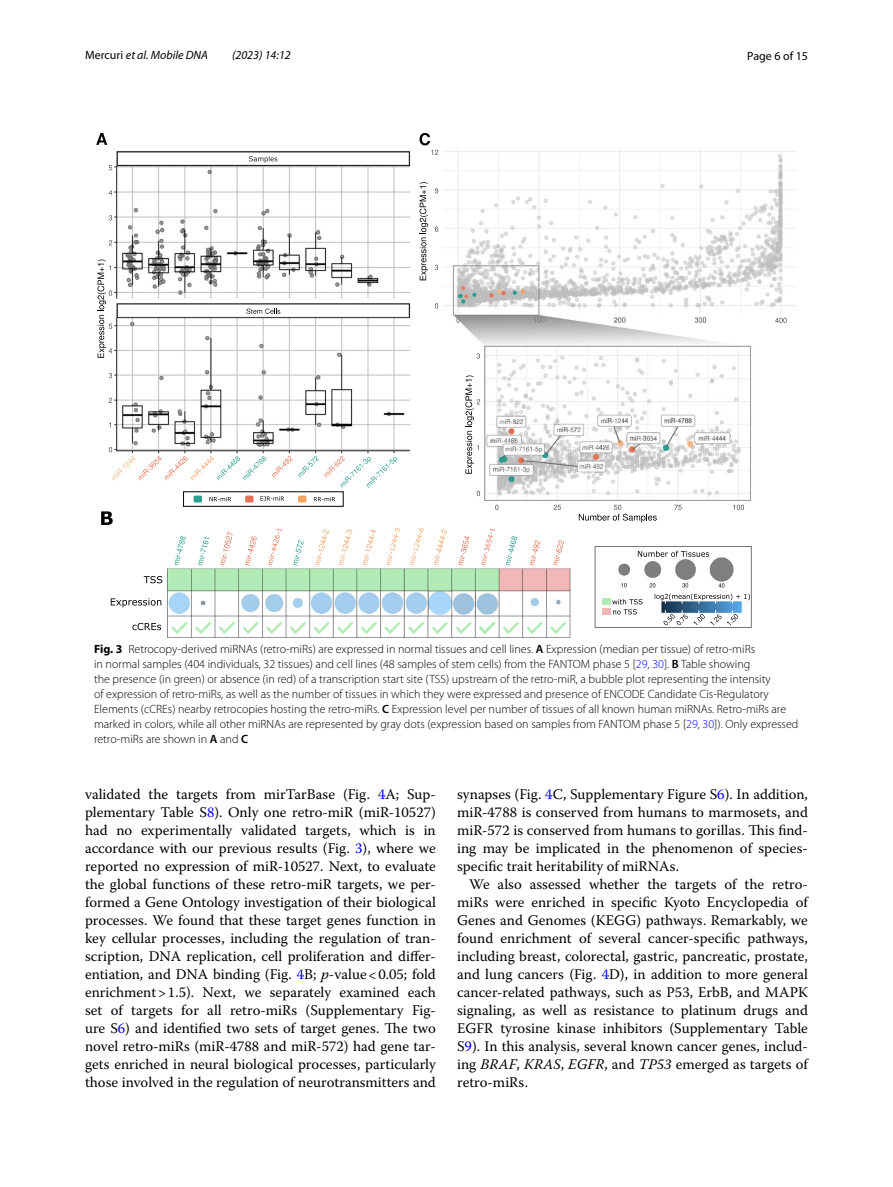
<style>
.page{position:relative;width:893px;height:1187px;background:#fff}
.page>*{position:absolute;margin:0;border:0;box-sizing:border-box;transform-origin:0 0}
.t1{font:14.7px/18px "Warnock Pro";color:#000;text-align:justify}
.t2{font:300 12px/15px "Myriad Pro";color:#000}
.t3{font:italic 12px "Myriad Pro";color:#000}
.t4{font:12px "Myriad Pro";color:#000}
.s1{font-style:normal}
.s2{font-weight:700}
.s3{font-weight:600}
.s4{color:#00f}
.s5{font-style:italic}
</style>
<div class="page">
<img style="left:114px;top:149px;width:683px;height:488px">
<svg style="left:246px;top:308px;width:34px;height:6px"></svg>
<svg style="left:268px;top:528px;width:14px;height:37px"></svg>
<svg style="left:387px;top:527px;width:13px;height:38px"></svg>
<svg style="left:410px;top:528px;width:14px;height:37px"></svg>
<svg style="left:481px;top:528px;width:14px;height:37px"></svg>
<svg style="left:174px;top:536px;width:12px;height:29px"></svg>
<svg style="left:530px;top:540px;width:10px;height:25px"></svg>
<svg style="left:554px;top:540px;width:10px;height:25px"></svg>
<svg style="left:198px;top:537px;width:11px;height:28px"></svg>
<svg style="left:221px;top:531px;width:12px;height:34px"></svg>
<svg style="left:245px;top:536px;width:12px;height:29px"></svg>
<svg style="left:293px;top:540px;width:11px;height:25px"></svg>
<svg style="left:316px;top:529px;width:13px;height:36px"></svg>
<svg style="left:339px;top:529px;width:13px;height:36px"></svg>
<svg style="left:363px;top:529px;width:13px;height:36px"></svg>
<svg style="left:434px;top:529px;width:13px;height:36px"></svg>
<svg style="left:458px;top:536px;width:12px;height:29px"></svg>
<svg style="left:506px;top:536px;width:11px;height:29px"></svg>
<svg style="left:111px;top:598px;width:50px;height:9px"></svg>
<svg style="left:144px;top:576px;width:18px;height:7px"></svg>
<svg style="left:132px;top:623px;width:29px;height:7px"></svg>
<svg style="left:169px;top:619px;width:400px;height:17px"></svg>
<svg style="left:272px;top:456px;width:125px;height:32px"></svg>
<svg style="left:109px;top:240px;width:3px;height:5px"></svg>
<svg style="left:109px;top:215px;width:3px;height:5px"></svg>
<svg style="left:109px;top:190px;width:3px;height:5px"></svg>
<svg style="left:109px;top:165px;width:3px;height:5px"></svg>
<svg style="left:109px;top:447px;width:157px;height:33px"></svg>
<svg style="left:109px;top:397px;width:3px;height:6px"></svg>
<svg style="left:109px;top:373px;width:3px;height:5px"></svg>
<svg style="left:97px;top:259px;width:15px;height:99px"></svg>
<svg style="left:435px;top:303px;width:3px;height:5px"></svg>
<svg style="left:435px;top:265px;width:3px;height:5px"></svg>
<svg style="left:435px;top:226px;width:3px;height:6px"></svg>
<svg style="left:435px;top:188px;width:3px;height:5px"></svg>
<svg style="left:775px;top:317px;width:12px;height:6px"></svg>
<svg style="left:420px;top:182px;width:8px;height:98px"></svg>
<svg style="left:477px;top:491px;width:3px;height:5px"></svg>
<svg style="left:477px;top:353px;width:3px;height:5px"></svg>
<svg style="left:495px;top:504px;width:3px;height:6px"></svg>
<svg style="left:553px;top:504px;width:8px;height:6px"></svg>
<svg style="left:674px;top:504px;width:8px;height:6px"></svg>
<svg style="left:733px;top:504px;width:11px;height:6px"></svg>
<svg style="left:579px;top:504px;width:78px;height:18px"></svg>
<svg style="left:465px;top:375px;width:15px;height:98px"></svg>
<svg style="left:96px;top:133px;width:11px;height:12px"></svg>
<svg style="left:249px;top:156px;width:28px;height:7px"></svg>
<svg style="left:420px;top:133px;width:18px;height:22px"></svg>
<svg style="left:621px;top:583px;width:6px;height:4px"></svg>
<svg style="left:649px;top:583px;width:6px;height:4px"></svg>
<svg style="left:682px;top:583px;width:6px;height:4px"></svg>
<svg style="left:718px;top:583px;width:6px;height:4px"></svg>
<div style="left:595px;top:546px;width:156px;height:81px;border:1px solid #757574"></div>
<div style="left:603px;top:598px;width:8px;height:6px;background:#b3ebb6"></div>
<div style="left:603px;top:608px;width:8px;height:6px;background:#f0b8b6"></div>
<svg style="left:612px;top:599px;width:30px;height:15px"></svg>
<svg style="left:638px;top:550px;width:71px;height:7px"></svg>
<svg style="left:663px;top:610px;width:25px;height:15px"></svg>
<svg style="left:694px;top:610px;width:44px;height:15px"></svg>
<svg style="left:655px;top:593px;width:95px;height:10px"></svg>
<div style="left:194px;top:495px;width:8px;height:7px;background:#2c9e90;border-radius:2px"></div>
<svg style="left:209px;top:497px;width:22px;height:4px"></svg>
<div style="left:245px;top:495px;width:9px;height:7px;background:#e87153;border-radius:2px"></div>
<svg style="left:260px;top:496px;width:24px;height:4px"></svg>
<div style="left:298px;top:495px;width:8px;height:7px;background:#f4a362;border-radius:2px"></div>
<svg style="left:314px;top:497px;width:21px;height:4px"></svg>
<svg style="left:101px;top:511px;width:12px;height:14px"></svg>
<p class="t3" style="left:85px;top:48px;width:124px"><span class="s1">Mercuri</span> et al. Mobile DNA</p>
<p class="t3" style="left:232px;top:48px;width:60px">(2023) 14:12</p>
<p class="t4" style="left:747px;top:48px;width:62px">Page 6 of 15</p>
<p class="t2" style="left:94px;top:641px;width:706px"><span class="s2">Fig. 3</span> Retrocopy-derived miRNAs (retro-miRs) are expressed in normal tissues and cell lines. <span class="s3">A</span> Expression (median per tissue) of retro-miRs<br>in normal samples (404 individuals, 32 tissues) and cell lines (48 samples of stem cells) from the FANTOM phase 5 [<span class="s4">29</span>, <span class="s4">30</span>]. <span class="s3">B</span> Table showing<br>the presence (in green) or absence (in red) of a transcription start site (TSS) upstream of the retro-miR, a bubble plot representing the intensity<br>of expression of retro-miRs, as well as the number of tissues in which they were expressed and presence of ENCODE Candidate Cis-Regulatory Elements (cCREs) nearby retrocopies hosting the retro-miRs. <span class="s3">C</span> Expression level per number of tissues of all known human miRNAs. Retro-miRs are marked in colors, while all other miRNAs are represented by gray dots (expression based on samples from FANTOM phase 5 [<span class="s4">29</span>, <span class="s4">30</span>]). Only expressed retro-miRs are shown in <span class="s3">A</span> and <span class="s3">C</span></p>
<p class="t1" style="left:85px;top:785px;width:352px">validated the targets from mirTarBase (Fig. <span class="s4">4</span>A; Sup&shy;plementary Table S<span class="s4">8</span>). Only one retro-miR (miR-10527) had no experimentally validated targets, which is in accordance with our previous results (Fig. <span class="s4">3</span>), where we reported no expression of miR-10527. Next, to evaluate the global functions of these retro-miR targets, we per&shy;formed a Gene Ontology investigation of their biological processes. We found that these target genes function in key cellular processes, including the regulation of tran&shy;scription, DNA replication, cell proliferation and differ&shy;entiation, and DNA binding (Fig. <span class="s4">4</span>B; <span class="s5">p</span>-value&lt;0.05; fold enrichment&gt;1.5). Next, we separately examined each set of targets for all retro-miRs (Supplementary Fig&shy;ure S<span class="s4">6</span>) and identified two sets of target genes. The two novel retro-miRs (miR-4788 and miR-572) had gene tar&shy;gets enriched in neural biological processes, particularly those involved in the regulation of neurotransmitters and</p>
<p class="t1" style="left:457px;top:785px;width:352px">synapses (Fig. <span class="s4">4</span>C, Supplementary Figure S<span class="s4">6</span>). In addition, miR-4788 is conserved from humans to marmosets, and miR-572 is conserved from humans to gorillas. This find&shy;ing may be implicated in the phenomenon of species&shy;specific trait heritability of miRNAs.</p>
<p class="t1" style="left:457px;top:875px;width:352px;text-indent:12px">We also assessed whether the targets of the retro&shy;miRs were enriched in specific Kyoto Encyclopedia of Genes and Genomes (KEGG) pathways. Remarkably, we found enrichment of several cancer-specific pathways, including breast, colorectal, gastric, pancreatic, prostate, and lung cancers (Fig. <span class="s4">4</span>D), in addition to more general cancer-related pathways, such as P53, ErbB, and MAPK signaling, as well as resistance to platinum drugs and EGFR tyrosine kinase inhibitors (Supplementary Table S<span class="s4">9</span>). In this analysis, several known cancer genes, includ&shy;ing <span class="s5">BRAF</span>, <span class="s5">KRAS</span>, <span class="s5">EGFR</span>, and <span class="s5">TP53</span> emerged as targets of retro-miRs.</p>
</div>
